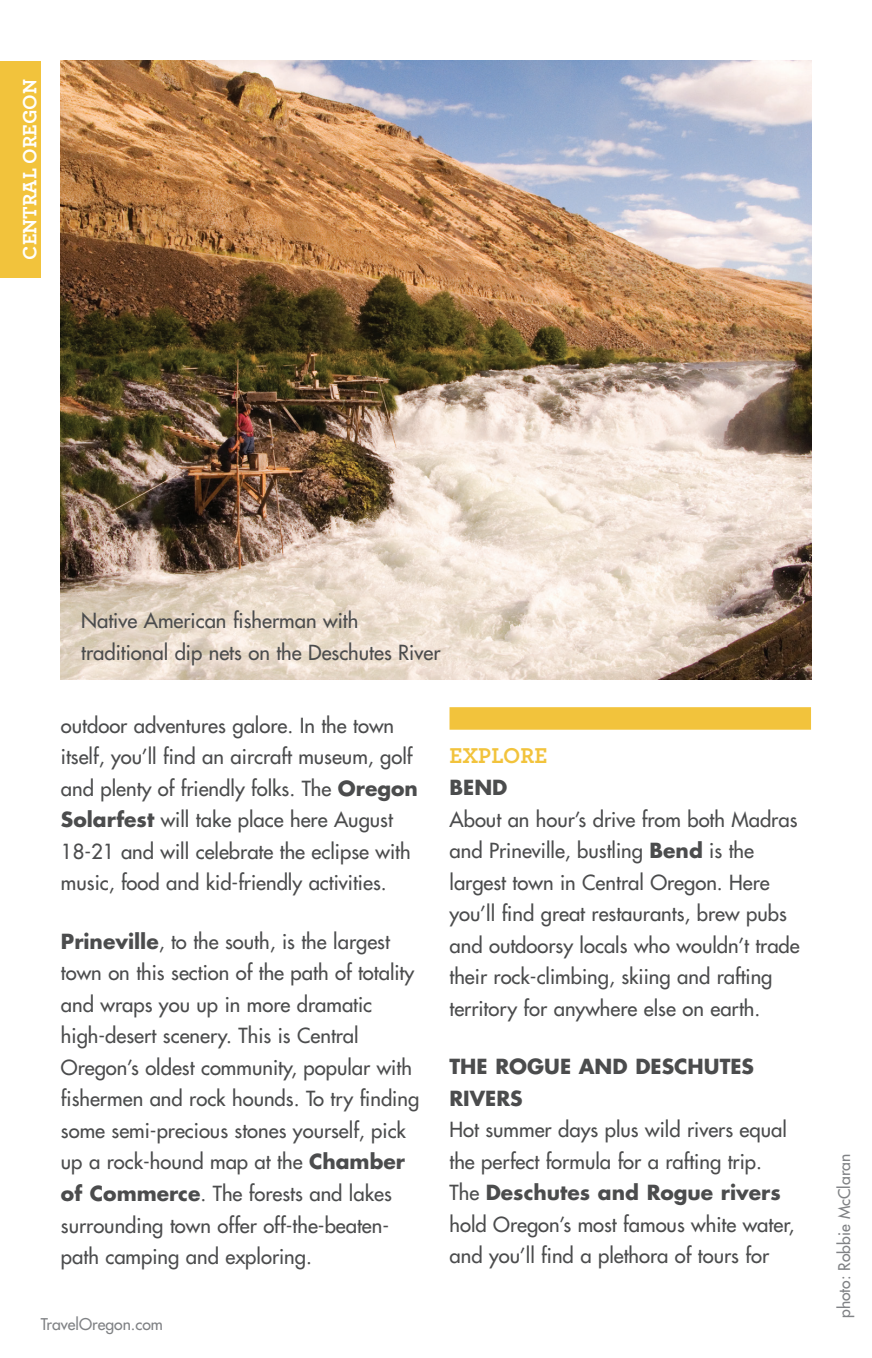
<style>
.page{position:relative;width:872px;height:1358px;background:#fff}
.page>*{position:absolute;margin:0;border:0;box-sizing:border-box;transform-origin:0 0}
.t1{font:700 22.5px "Archer";color:#f2c33c}
.t2{font:20.25px/31.5px "Futura";color:#4b4c4d}
.t3{font:700 20.25px/31.5px "Futura";color:#4b4c4d}
.t4{font:700 20.25px "Archer";color:#fff}
.t5{font:15.75px "Futura";color:#808285}
.s1{font-weight:700}
</style>
<div class="page">
<div style="left:0;top:61px;width:41px;height:217px;background:#f2c33c"></div>
<div style="left:449px;top:707px;width:361px;height:22px;background:#f2c33c"></div>
<img style="left:61px;top:61px;width:749px;height:618px">
<p class="t4" style="left:14px;top:259px;width:182px;rotate:-90deg">CENTRAL OREGON</p>
<p class="t2" style="left:81px;top:605px;width:360px">Native American fisherman with traditional dip nets on the Deschutes River</p>
<p class="t2" style="left:61px;top:709px;width:358px">outdoor adventures galore. In the town itself, you’ll find an aircraft museum, golf and plenty of friendly folks. The <span class="s1">Oregon Solarfest</span> will take place here August 18-21 and will celebrate the eclipse with music, food and kid-friendly activities.</p>
<p class="t2" style="left:61px;top:925px;width:359px"><span class="s1">Prineville</span>, to the south, is the largest town on this section of the path of totality and wraps you up in more dramatic high-desert scenery. This is Central Oregon’s oldest community, popular with fishermen and rock hounds. To try finding some semi-precious stones yourself, pick up a rock-hound map at the <span class="s1">Chamber of Commerce</span>. The forests and lakes surrounding town offer off-the-beaten&shy;path camping and exploring.</p>
<p class="t5" style="left:41px;top:1313px;width:124px">TravelOregon.com</p>
<p class="t1" style="left:449px;top:738px;width:99px">EXPLORE</p>
<p class="t3" style="left:449px;top:771px;width:59px">BEND</p>
<p class="t2" style="left:449px;top:803px;width:351px">About an hour’s drive from both Madras and Prineville, bustling <span class="s1">Bend</span> is the largest town in Central Oregon. Here you’ll find great restaurants, brew pubs and outdoorsy locals who wouldn’t trade their rock-climbing, skiing and rafting territory for anywhere else on earth.</p>
<p class="t3" style="left:449px;top:1050px;width:306px">THE ROGUE AND DESCHUTES<br>RIVERS</p>
<p class="t2" style="left:449px;top:1113px;width:346px">Hot summer days plus wild rivers equal the perfect formula for a rafting trip.<br>The <span class="s1">Deschutes and Rogue rivers </span>hold Oregon’s most famous white water, and you’ll find a plethora of tours for</p>
<p class="t5" style="left:834px;top:1317px;width:166px;rotate:-90deg">photo: Robbie McClaran</p>
</div>
